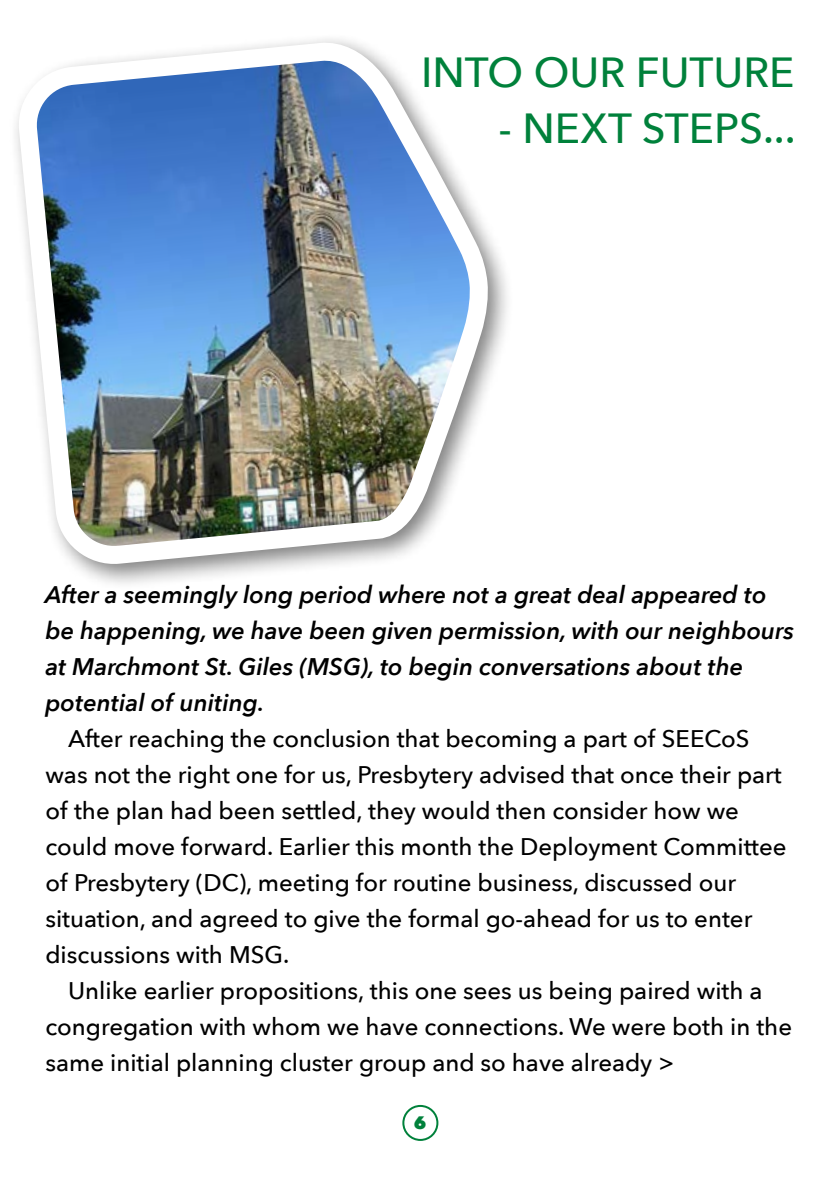
<style>
.page{position:relative;width:840px;height:1191px;background:#fff}
.page>*{position:absolute;margin:0;border:0;box-sizing:border-box;transform-origin:0 0}
.t1{font:500 42px "Avenir Next";color:#00813b}
.t2{font:500 24px/36px "Avenir Next";color:#000}
.t3{font:italic 600 24px/36px "Avenir Next";color:#000}
.t4{font:800 18px "Avenir Next";color:#00813b}
</style>
<div class="page">
<div style="left:402px;top:1105px;width:36px;height:36px;border:2px solid #00813b;border-radius:50%"></div>
<div style="left:8px;top:32px;width:505px;height:559px;background:#000;opacity:.5"></div>
<img style="left:25px;top:48px;width:475px;height:509px">
<h1 class="t1" style="left:421px;top:37px;width:375px">INTO OUR FUTURE</h1>
<h1 class="t1" style="left:498px;top:93px;width:299px">- NEXT STEPS...</h1>
<p class="t3" style="left:45px;top:575px;width:749px">After a seemingly long period where not a great deal appeared to be happening, we have been given permission, with our neighbours at Marchmont St. Giles (MSG), to begin conversations about the potential of uniting.</p>
<p class="t2" style="left:45px;top:719px;width:742px;text-indent:23px">After reaching the conclusion that becoming a part of SEECoS was not the right one for us, Presbytery advised that once their part of the plan had been settled, they would then consider how we could move forward. Earlier this month the Deployment Committee of Presbytery (DC), meeting for routine business, discussed our situation, and agreed to give the formal go-ahead for us to enter discussions with MSG.</p>
<p class="t2" style="left:45px;top:971px;width:747px;text-indent:23px">Unlike earlier propositions, this one sees us being paired with a congregation with whom we have connections. We were both in the same initial planning cluster group and so have already &gt;</p>
<p class="t4" style="left:413px;top:1112px;width:14px">6</p>
</div>
